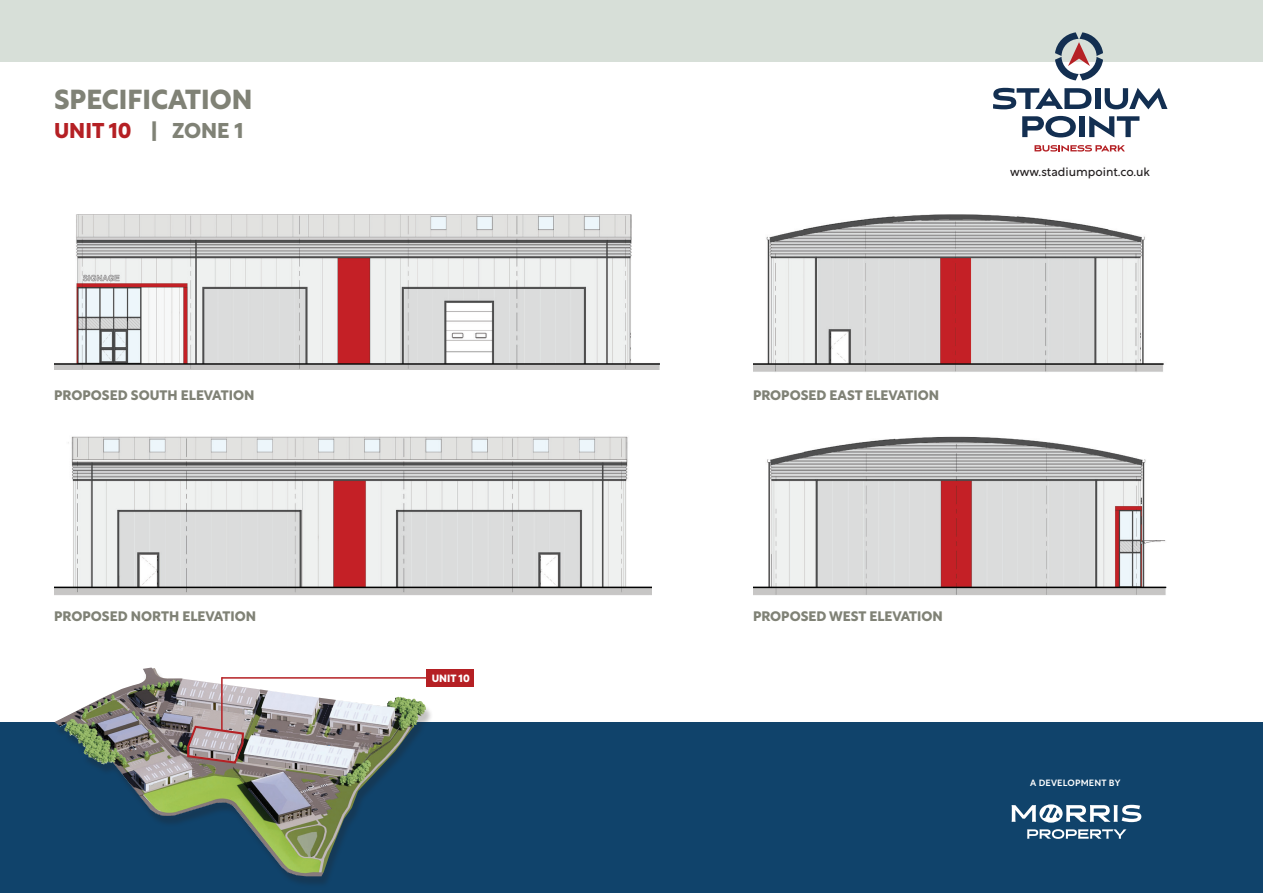
<style>
.page{position:relative;width:1263px;height:893px;background:#fff}
.page>*{position:absolute;margin:0;border:0;box-sizing:border-box;transform-origin:0 0}
.t1{font:700 27px "Rustica";color:#808276}
.t2{font:700 21px "Rustica";color:#b52024}
.t3{font:700 13.5px "Rustica";color:#808276}
.t4{font:12px "Rustica";color:#231f20}
.t5{font:700 10.35px "Rustica";color:#fff}
.t6{font:500 9px "Rustica";letter-spacing:.02em;color:#fff}
.s1{color:#808276}
</style>
<div class="page">
<div style="left:0;top:723px;width:1263px;height:170px;background:#10436b"></div>
<div style="left:0;top:0;width:1263px;height:62px;background:#d7dfd8"></div>
<svg style="left:1027px;top:829px;width:99px;height:10px"></svg>
<svg style="left:1012px;top:804px;width:129px;height:19px"></svg>
<svg style="left:993px;top:88px;width:98px;height:21px"></svg>
<div style="left:1095px;top:88px;width:5px;height:21px;background:#132f51"></div>
<svg style="left:1105px;top:88px;width:62px;height:21px"></svg>
<svg style="left:1022px;top:116px;width:54px;height:21px"></svg>
<div style="left:1079px;top:116px;width:5px;height:21px;background:#132f51"></div>
<svg style="left:1089px;top:116px;width:50px;height:21px"></svg>
<svg style="left:1034px;top:145px;width:91px;height:7px"></svg>
<svg style="left:1055px;top:32px;width:48px;height:48px"></svg>
<img style="left:54px;top:214px;width:605px;height:156px">
<div style="left:54px;top:671px;width:380px;height:217px;background:#231f20;opacity:.27"></div>
<img style="left:54px;top:669px;width:364px;height:207px">
<svg style="left:186px;top:724px;width:59px;height:41px;background:#a78e90"></svg>
<div style="left:426px;top:669px;width:48px;height:17px;background:#b52024"></div>
<hr style="left:221px;top:677px;width:2px;height:54px;background:#b52024">
<hr style="left:222px;top:677px;width:204px;height:2px;background:#b52024">
<img style="left:753px;top:214px;width:411px;height:158px">
<img style="left:54px;top:436px;width:598px;height:159px">
<img style="left:753px;top:436px;width:414px;height:159px">
<h1 class="t1" style="left:54px;top:76px;width:200px">SPECIFICATION</h1>
<h2 class="t2" style="left:54px;top:113px;width:191px">UNIT 10 <span class="s1">| ZONE 1</span></h2>
<p class="t3" style="left:54px;top:384px;width:202px">PROPOSED SOUTH ELEVATION</p>
<p class="t3" style="left:54px;top:605px;width:203px">PROPOSED NORTH ELEVATION</p>
<p class="t5" style="left:432px;top:669px;width:40px">UNIT 10</p>
<p class="t4" style="left:1010px;top:162px;width:141px">www.stadiumpoint.co.uk</p>
<p class="t3" style="left:753px;top:384px;width:188px">PROPOSED EAST ELEVATION</p>
<p class="t3" style="left:753px;top:605px;width:191px">PROPOSED WEST ELEVATION</p>
<p class="t6" style="left:1030px;top:775px;width:92px">A DEVELOPMENT BY</p>
</div>
